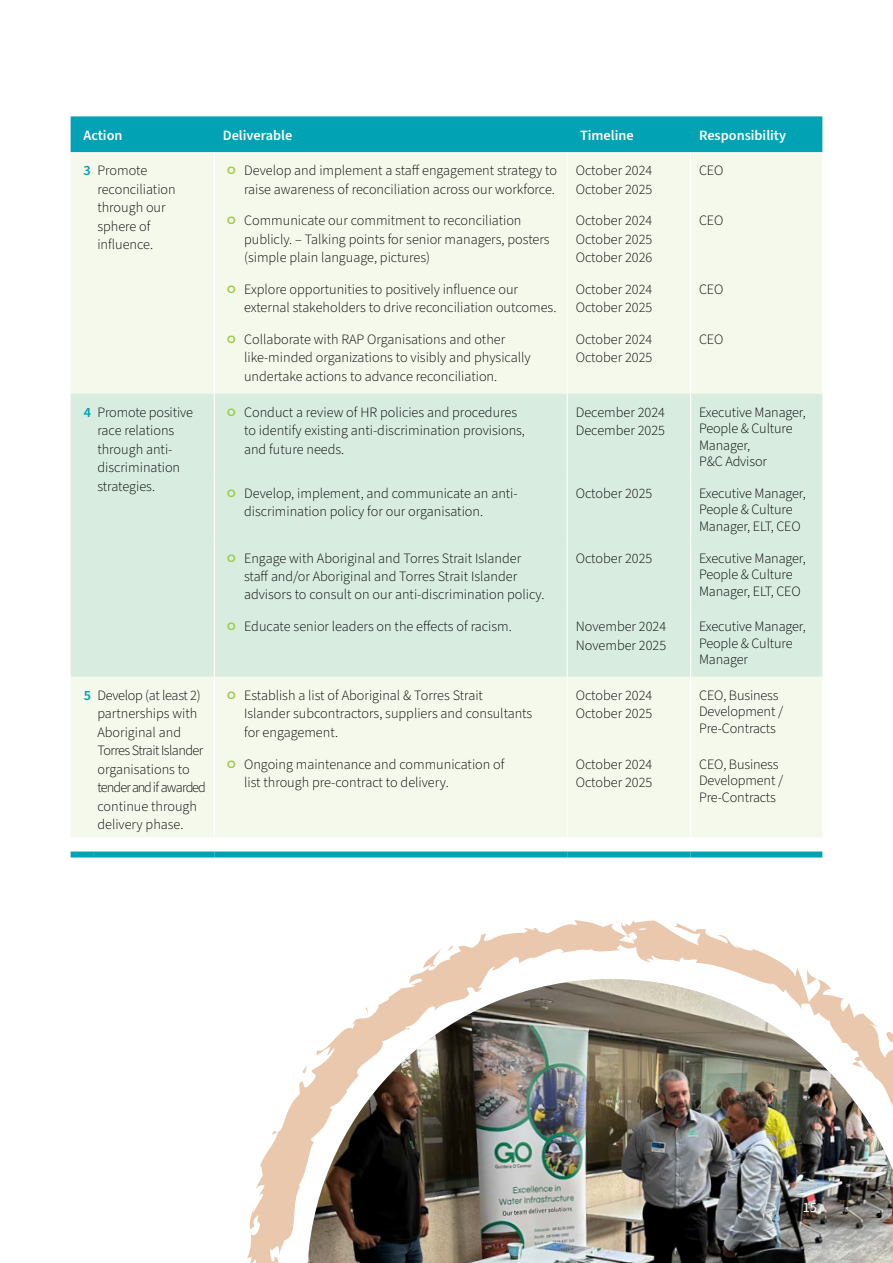
<style>
.page{position:relative;width:893px;height:1263px;background:#fff}
.page>*{position:absolute;margin:0;border:0;box-sizing:border-box;transform-origin:0 0}
.t1{font:300 14.25px/18.5px "Source Sans Pro";color:#000}
.t2{font:600 14.25px "Source Sans Pro";color:#fff}
.t3{font:14.25px "Source Sans Pro";color:#fff}
.s1{font-weight:600;color:#00a2b4}
.s2{font-weight:900;color:#96c93d}
</style>
<div class="page">
<img style="left:247px;top:920px;width:646px;height:343px">
<svg style="left:614px;top:921px;width:9px;height:4px"></svg>
<svg style="left:272px;top:1128px;width:6px;height:7px"></svg>
<svg style="left:883px;top:1032px;width:10px;height:15px"></svg>
<svg style="left:447px;top:945px;width:6px;height:6px"></svg>
<svg style="left:366px;top:1006px;width:11px;height:7px"></svg>
<svg style="left:302px;top:1063px;width:8px;height:13px"></svg>
<div style="left:71px;top:240px;width:751px;height:597px;background:#f4f9ec"></div>
<div style="left:71px;top:394px;width:751px;height:283px;background:#d8ede0"></div>
<hr style="left:567px;top:202px;width:1px;height:69px;background:#fff">
<hr style="left:690px;top:202px;width:1px;height:69px;background:#fff">
<hr style="left:567px;top:271px;width:1px;height:50px;background:#fff">
<hr style="left:690px;top:271px;width:1px;height:50px;background:#fff">
<hr style="left:567px;top:321px;width:1px;height:73px;background:#fff">
<hr style="left:690px;top:321px;width:1px;height:73px;background:#fff">
<hr style="left:214px;top:677px;width:1px;height:68px;background:#fff">
<hr style="left:567px;top:677px;width:1px;height:68px;background:#fff">
<hr style="left:690px;top:677px;width:1px;height:68px;background:#fff">
<hr style="left:567px;top:745px;width:1px;height:92px;background:#fff">
<hr style="left:690px;top:745px;width:1px;height:92px;background:#fff">
<hr style="left:214px;top:202px;width:1px;height:69px;background:#fff">
<hr style="left:214px;top:271px;width:1px;height:50px;background:#fff">
<hr style="left:214px;top:321px;width:1px;height:73px;background:#fff">
<hr style="left:214px;top:745px;width:1px;height:92px;background:#fff">
<hr style="left:214px;top:394px;width:1px;height:81px;background:#fff">
<hr style="left:567px;top:394px;width:1px;height:81px;background:#fff">
<hr style="left:690px;top:394px;width:1px;height:81px;background:#fff">
<hr style="left:214px;top:475px;width:1px;height:64px;background:#fff">
<hr style="left:567px;top:475px;width:1px;height:64px;background:#fff">
<hr style="left:690px;top:475px;width:1px;height:64px;background:#fff">
<hr style="left:214px;top:539px;width:1px;height:69px;background:#fff">
<hr style="left:567px;top:539px;width:1px;height:69px;background:#fff">
<hr style="left:690px;top:539px;width:1px;height:69px;background:#fff">
<hr style="left:214px;top:608px;width:1px;height:69px;background:#fff">
<hr style="left:567px;top:608px;width:1px;height:69px;background:#fff">
<hr style="left:690px;top:608px;width:1px;height:69px;background:#fff">
<div style="left:71px;top:851px;width:22px;height:6px;background:#00a2b4"></div>
<div style="left:93px;top:851px;width:121px;height:6px;background:#00a2b4"></div>
<div style="left:214px;top:851px;width:353px;height:6px;background:#00a2b4"></div>
<div style="left:567px;top:851px;width:124px;height:6px;background:#00a2b4"></div>
<div style="left:691px;top:851px;width:131px;height:6px;background:#00a2b4"></div>
<svg style="left:71px;top:116px;width:751px;height:124px;background:#b1e1dc"></svg>
<img style="left:70px;top:116px;width:83px;height:75px">
<p class="t2" style="left:83px;top:125px;width:41px">Action</p>
<p class="t2" style="left:223px;top:125px;width:71px">Deliverable</p>
<p class="t2" style="left:580px;top:125px;width:55px">Timeline</p>
<p class="t2" style="left:699px;top:125px;width:89px">Responsibility</p>
<p class="t1" style="left:97px;top:162px;width:80px;text-indent:-14px"><span class="s1">3</span> Promote reconciliation through our sphere of influence.</p>
<p class="t1" style="left:227px;top:162px;width:332px;text-align:right"><span class="s2">○</span> Develop and implement a staff engagement strategy to raise awareness of reconciliation across our workforce.</p>
<p class="t1" style="left:576px;top:162px;width:78px">October 2024<br>October 2025</p>
<p class="t1" style="left:699px;top:162px;width:26px">CEO</p>
<p class="t1" style="left:244px;top:212px;width:307px;text-indent:-17px"><span class="s2">○</span> Communicate our commitment to reconciliation publicly. – Talking points for senior managers, posters (simple plain language, pictures)</p>
<p class="t1" style="left:576px;top:212px;width:78px;text-align:justify">October 2024<br>October 2025<br>October 2026</p>
<p class="t1" style="left:699px;top:212px;width:26px">CEO</p>
<p class="t1" style="left:244px;top:280px;width:314px;text-indent:-17px"><span class="s2">○</span> Explore opportunities to positively influence our external stakeholders to drive reconciliation outcomes.</p>
<p class="t1" style="left:576px;top:280px;width:78px">October 2024<br>October 2025</p>
<p class="t1" style="left:699px;top:280px;width:26px">CEO</p>
<p class="t1" style="left:244px;top:330px;width:288px;text-indent:-17px"><span class="s2">○</span> Collaborate with RAP Organisations and other like-minded organizations to visibly and physically undertake actions to advance reconciliation.</p>
<p class="t1" style="left:576px;top:330px;width:78px">October 2024<br>October 2025</p>
<p class="t1" style="left:699px;top:330px;width:26px">CEO</p>
<p class="t1" style="left:97px;top:403px;width:97px;text-indent:-14px"><span class="s1">4</span> Promote positive race relations through anti&shy;discrimination strategies.</p>
<p class="t1" style="left:244px;top:403px;width:282px;text-indent:-17px"><span class="s2">○</span> Conduct a review of HR policies and procedures to identify existing anti-discrimination provisions, and future needs.</p>
<p class="t1" style="left:576px;top:403px;width:91px">December 2024<br>December 2025</p>
<p class="t1" style="left:699px;top:404px;width:108px;line-height:16.5px">Executive Manager,<br>People &amp; Culture<br>Manager,<br>P&amp;C Advisor</p>
<p class="t1" style="left:244px;top:484px;width:275px;text-indent:-17px"><span class="s2">○</span> Develop, implement, and communicate an anti&shy;discrimination policy for our organisation.</p>
<p class="t1" style="left:576px;top:484px;width:78px">October 2025</p>
<p class="t1" style="left:699px;top:485px;width:108px;line-height:16.5px">Executive Manager,<br>People &amp; Culture<br>Manager, ELT, CEO</p>
<p class="t1" style="left:244px;top:549px;width:302px;text-indent:-17px"><span class="s2">○</span> Engage with Aboriginal and Torres Strait Islander staff and/or Aboriginal and Torres Strait Islander advisors to consult on our anti-discrimination policy.</p>
<p class="t1" style="left:576px;top:549px;width:78px">October 2025</p>
<p class="t1" style="left:699px;top:550px;width:108px;line-height:16.5px">Executive Manager,<br>People &amp; Culture<br>Manager, ELT, CEO</p>
<p class="t1" style="left:227px;top:618px;width:286px"><span class="s2">○</span> Educate senior leaders on the effects of racism.</p>
<p class="t1" style="left:576px;top:618px;width:92px">November 2024<br>November 2025</p>
<p class="t1" style="left:699px;top:618px;width:108px;line-height:16.5px">Executive Manager,<br>People &amp; Culture<br>Manager</p>
<p class="t1" style="left:97px;top:686px;width:110px;text-indent:-14px"><span class="s1">5</span> Develop (at least 2) partnerships with<br>Aboriginal and<br>Torres Strait Islander organisations to tender and if awarded continue through delivery phase.</p>
<p class="t1" style="left:244px;top:686px;width:290px;text-indent:-17px"><span class="s2">○</span> Establish a list of Aboriginal &amp; Torres Strait<br>Islander subcontractors, suppliers and consultants for engagement.</p>
<p class="t1" style="left:576px;top:686px;width:78px">October 2024<br>October 2025</p>
<p class="t1" style="left:699px;top:687px;width:85px;line-height:16.5px">CEO, Business<br>Development /<br>Pre-Contracts</p>
<p class="t1" style="left:244px;top:755px;width:262px;text-indent:-17px"><span class="s2">○</span> Ongoing maintenance and communication of list through pre-contract to delivery.</p>
<p class="t1" style="left:576px;top:755px;width:78px">October 2024<br>October 2025</p>
<p class="t1" style="left:699px;top:756px;width:85px;line-height:16.5px">CEO, Business<br>Development /<br>Pre-Contracts</p>
<p class="t3" style="left:803px;top:1198px;width:16px">15</p>
</div>
